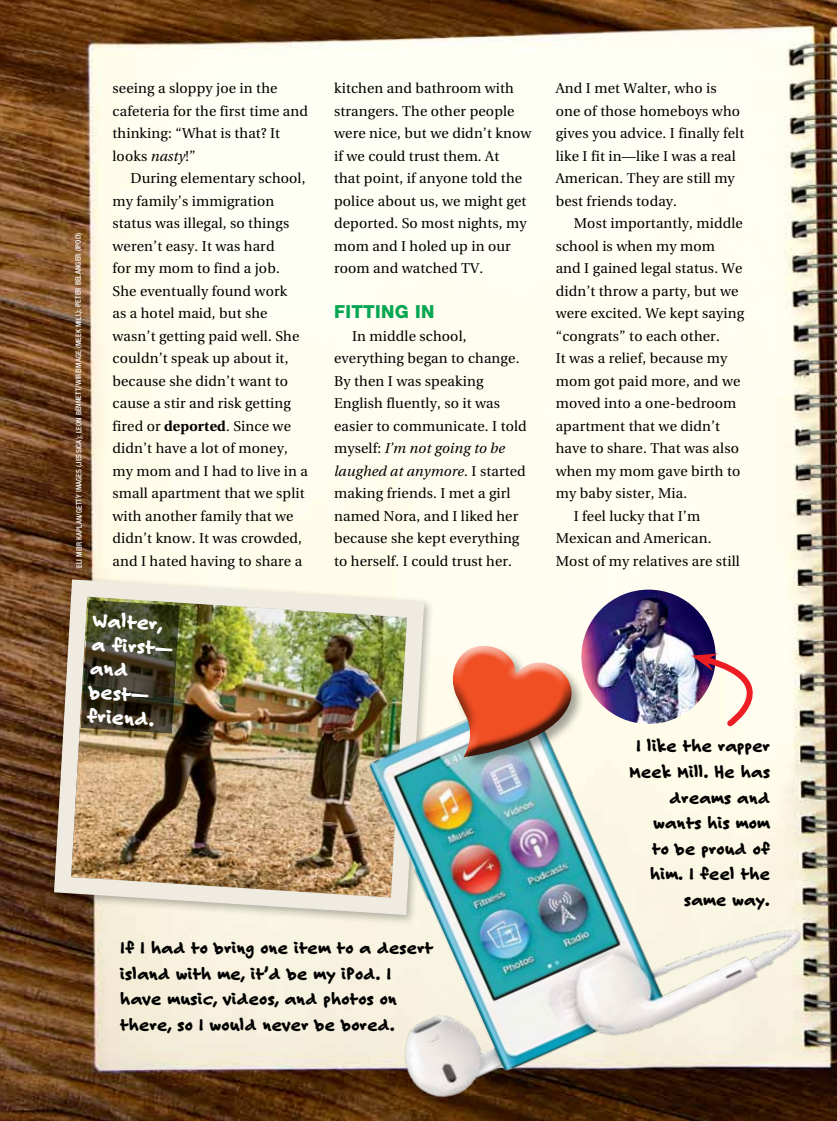
<style>
.page{position:relative;width:837px;height:1121px;background:#fff}
.page>*{position:absolute;margin:0;border:0;box-sizing:border-box;transform-origin:0 0}
.t1{font:800 21px/24px "Felt Tip Roman";color:#fff}
.t2{font:800 18px/25.5px "Felt Tip Roman";letter-spacing:.015em;color:#000}
.t3{font:800 18px "Helvetica Neue";letter-spacing:.015em;color:#00a651}
.t4{font:14.25px/22.5px "Utopia";letter-spacing:.01em;color:#000}
.t5{font:500 condensed 7.5px "Helvetica Neue";letter-spacing:.015em;color:#fff}
.s1{font-style:italic}
.s2{font-weight:700}
</style>
<div class="page">
<img style="left:0;top:0;width:837px;height:1120px">
<img style="left:581px;top:589px;width:135px;height:135px;border-radius:67px">
<img style="left:45px;top:571px;width:388px;height:352px">
<svg style="left:81px;top:600px;width:99px;height:133px;background:#47452c"></svg>
<img style="left:285px;top:622px;width:538px;height:498px">
<svg style="left:692px;top:652px;width:96px;height:77px"></svg>
<img style="left:417px;top:624px;width:170px;height:171px">
<p class="t5" style="left:74px;top:387px;width:156px;rotate:-90deg">/ RE MAGE (MEEK MILL); PETER BELANGER ( PI OD)</p>
<p class="t5" style="left:74px;top:370px;width:3px;rotate:-90deg">I</p>
<p class="t5" style="left:74px;top:568px;width:192px;rotate:-90deg">ELI MEIR KAPLAN/GETTY IMAGES (JESSICA); LEON BENNETT WI</p>
<p class="t4" style="left:112px;top:77px;width:197px">seeing a sloppy joe in the cafeteria for the first time and thinking: “What is that? It looks <span class="s1">nasty</span>!”</p>
<p class="t4" style="left:112px;top:167px;width:197px;text-indent:18px">During elementary school, my family’s immigration status was illegal, so things weren’t easy. It was hard<br>for my mom to find a job.<br>She eventually found work<br>as a hotel maid, but she wasn’t getting paid well. She couldn’t speak up about it, because she didn’t want to cause a stir and risk getting fired or <span class="s2">deported</span>. Since we didn’t have a lot of money, my mom and I had to live in a small apartment that we split with another family that we didn’t know. It was crowded, and I hated having to share a</p>
<h1 class="t1" style="left:94px;top:607px;width:83px;rotate:4deg">Walter, a first— and best— friend.</h1>
<p class="t4" style="left:334px;top:77px;width:199px">kitchen and bathroom with strangers. The other people were nice, but we didn’t know if we could trust them. At<br>that point, if anyone told the police about us, we might get deported. So most nights, my mom and I holed up in our room and watched TV.</p>
<p class="t3" style="left:334px;top:301px;width:102px">FITTING IN</p>
<p class="t4" style="left:334px;top:325px;width:194px;text-indent:18px">In middle school, everything began to change.<br>By then I was speaking<br>English fluently, so it was easier to communicate. I told myself: <span class="s1">I’m not going to be laughed at anymore</span>. I started making friends. I met a girl named Nora, and I liked her because she kept everything to herself. I could trust her.</p>
<p class="t2" style="left:121px;top:935px;width:314px">If I had to bring one item to a desert island with me, it’d be my iPod. I have music, videos, and photos on there, so I would never be bored.</p>
<p class="t4" style="left:556px;top:77px;width:190px">And I met Walter, who is one of those homeboys who gives you advice. I finally felt like I fit in—like I was a real<br>American. They are still my best friends today.</p>
<p class="t4" style="left:574px;top:212px;width:171px">Most importantly, middle</p>
<p class="t4" style="left:556px;top:235px;width:161px">school is when my mom</p>
<p class="t4" style="left:556px;top:257px;width:188px">and I gained legal status. We</p>
<p class="t4" style="left:556px;top:280px;width:184px">didn’t throw a party, but we</p>
<p class="t4" style="left:556px;top:302px;width:190px">were excited. We kept saying</p>
<p class="t4" style="left:556px;top:325px;width:166px">“congrats” to each other.</p>
<p class="t4" style="left:556px;top:347px;width:173px">It was a relief, because my</p>
<p class="t4" style="left:556px;top:370px;width:186px">mom got paid more, and we</p>
<p class="t4" style="left:556px;top:392px;width:182px">moved into a one-bedroom</p>
<p class="t4" style="left:556px;top:415px;width:166px">apartment that we didn’t</p>
<p class="t4" style="left:556px;top:437px;width:185px">have to share. That was also</p>
<p class="t4" style="left:556px;top:460px;width:186px">when my mom gave birth to</p>
<p class="t4" style="left:556px;top:482px;width:133px">my baby sister, Mia.</p>
<p class="t4" style="left:574px;top:505px;width:128px">I feel lucky that I’m</p>
<p class="t4" style="left:556px;top:527px;width:157px">Mexican and American.</p>
<p class="t4" style="left:556px;top:550px;width:186px">Most of my relatives are still</p>
<p class="t2" style="left:630px;top:733px;width:142px;text-align:right">I like the rapper<br>Meek Mill. He has dreams and wants his mom<br>to be proud of him. I feel the same way.</p>
</div>
